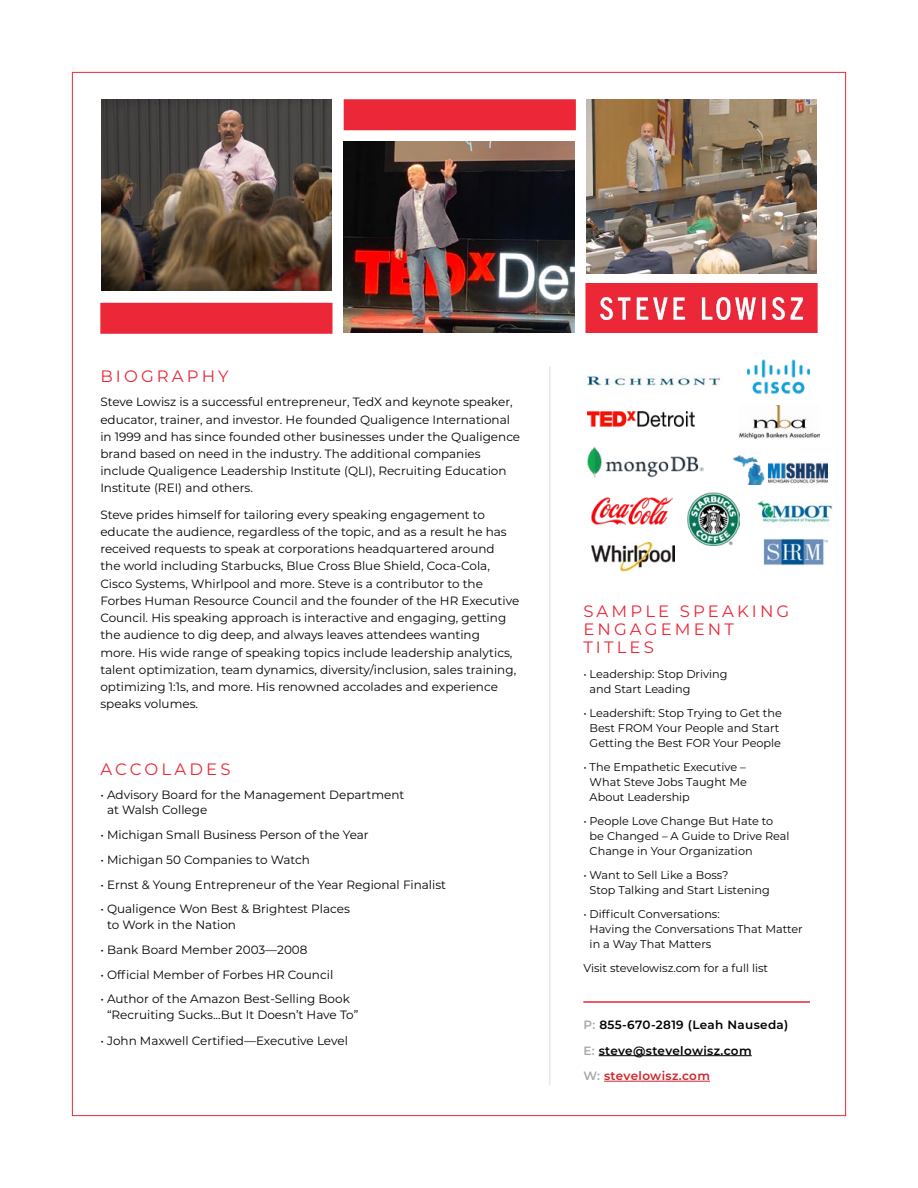
<style>
.page{position:relative;width:918px;height:1188px;background:#fff}
.page>*{position:absolute;margin:0;border:0;box-sizing:border-box;transform-origin:0 0}
.t1{font:16.5px/18px "Montserrat";letter-spacing:.19em;color:#eb2738}
.t2{font:12px/17.2px "Montserrat";color:#000}
.t3{font:600 12px/25.5px "Montserrat";letter-spacing:.03em;color:#000}
.t4{font:11.25px/15px "Montserrat";color:#000}
.s1{color:#a7a9ac}
.s2{color:#d2232a}
</style>
<div class="page">
<hr style="left:549px;top:366px;width:1px;height:719px;background:#e6e7e8">
<hr style="left:599px;top:1055px;width:153px;height:1px;background:#000">
<hr style="left:604px;top:1081px;width:106px;height:1px;background:#d2232a">
<img style="left:101px;top:99px;width:231px;height:192px">
<div style="left:100px;top:303px;width:233px;height:31px;background:#eb2738;border:2px solid #eb2738"></div>
<div style="left:344px;top:99px;width:232px;height:31px;background:#eb2738;border:2px solid #eb2738"></div>
<div style="left:585px;top:283px;width:233px;height:50px;background:#eb2738"></div>
<img style="left:344px;top:142px;width:230px;height:191px">
<img style="left:586px;top:99px;width:231px;height:175px">
<img style="left:600px;top:297px;width:202px;height:23px">
<hr style="left:583px;top:1001px;width:227px;height:2px;background:#eb2738">
<img style="left:587px;top:412px;width:108px;height:15px">
<img style="left:734px;top:456px;width:93px;height:29px">
<img style="left:739px;top:405px;width:81px;height:34px">
<img style="left:592px;top:498px;width:80px;height:27px">
<img style="left:592px;top:543px;width:83px;height:27px">
<img style="left:757px;top:500px;width:75px;height:23px">
<img style="left:763px;top:538px;width:64px;height:28px">
<img style="left:587px;top:446px;width:117px;height:32px">
<img style="left:586px;top:375px;width:135px;height:12px">
<img style="left:687px;top:492px;width:53px;height:53px">
<img style="left:747px;top:359px;width:63px;height:35px">
<h1 class="t1" style="left:100px;top:367px;width:130px">BIOGRAPHY</h1>
<p class="t2" style="left:100px;top:393px;width:421px">Steve Lowisz is a successful entrepreneur, TedX and keynote speaker, educator, trainer, and investor. He founded Qualigence International in 1999 and has since founded other businesses under the Qualigence brand based on need in the industry. The additional companies include Qualigence Leadership Institute (QLI), Recruiting Education Institute (REI) and others.</p>
<p class="t2" style="left:100px;top:505px;width:420px">Steve prides himself for tailoring every speaking engagement to educate the audience, regardless of the topic, and as a result he has received requests to speak at corporations headquartered around<br>the world including Starbucks, Blue Cross Blue Shield, Coca-Cola, Cisco Systems, Whirlpool and more. Steve is a contributor to the Forbes Human Resource Council and the founder of the HR Executive Council. His speaking approach is interactive and engaging, getting the audience to dig deep, and always leaves attendees wanting<br>more. His wide range of speaking topics include leadership analytics, talent optimization, team dynamics, diversity/inclusion, sales training, optimizing 1:1s, and more. His renowned accolades and experience speaks volumes.</p>
<h1 class="t1" style="left:100px;top:759px;width:132px">ACCOLADES</h1>
<p class="t2" style="left:107px;top:786px;width:299px;line-height:15.8px;text-indent:-7px">• Advisory Board for the Management Department at Walsh College</p>
<p class="t2" style="left:100px;top:826px;width:270px">• Michigan Small Business Person of the Year</p>
<p class="t2" style="left:100px;top:851px;width:211px">• Michigan 50 Companies to Watch</p>
<p class="t2" style="left:100px;top:875px;width:347px">• Ernst &amp; Young Entrepreneur of the Year Regional Finalist</p>
<p class="t2" style="left:107px;top:901px;width:244px;line-height:15.8px;text-indent:-7px">• Qualigence Won Best &amp; Brightest Places to Work in the Nation</p>
<p class="t2" style="left:100px;top:941px;width:209px">• Bank Board Member 2003—2008</p>
<p class="t2" style="left:100px;top:965px;width:234px">• Official Member of Forbes HR Council</p>
<p class="t2" style="left:107px;top:991px;width:253px;line-height:15.8px;text-indent:-7px">• Author of the Amazon Best-Selling Book “Recruiting Sucks...But It Doesn’t Have To”</p>
<p class="t2" style="left:100px;top:1031px;width:249px">• John Maxwell Certified—Executive Level</p>
<h1 class="t1" style="left:583px;top:602px;width:207px">SAMPLE SPEAKING<br>ENGAGEMENT<br>TITLES</h1>
<p class="t4" style="left:590px;top:666px;width:139px;text-indent:-6px">• Leadership: Stop Driving and Start Leading</p>
<p class="t4" style="left:583px;top:705px;width:200px;text-align:center">• Leadershift: Stop Trying to Get the<br>Best FROM Your People and Start<br>Getting the Best FOR Your People</p>
<p class="t4" style="left:590px;top:759px;width:159px;text-align:justify;text-indent:-6px">• The Empathetic Executive – What Steve Jobs Taught Me About Leadership</p>
<p class="t4" style="left:590px;top:813px;width:201px;text-indent:-6px">• People Love Change But Hate to be Changed – A Guide to Drive Real<br>Change in Your Organization</p>
<p class="t4" style="left:590px;top:867px;width:182px;text-indent:-6px">• Want to Sell Like a Boss?<br>Stop Talking and Start Listening</p>
<p class="t4" style="left:590px;top:906px;width:215px;text-indent:-6px">• Difficult Conversations:<br>Having the Conversations That Matter in a Way That Matters</p>
<p class="t4" style="left:583px;top:960px;width:186px">Visit stevelowisz.com for a full list</p>
<p class="t3" style="left:583px;top:1011px;width:207px"><span class="s1">P:</span> 855-670-2819 (Leah Nauseda)<br><span class="s1">E:</span> steve@stevelowisz.com<br><span class="s1">W:</span> <span class="s2">stevelowisz.com</span></p>
</div>
